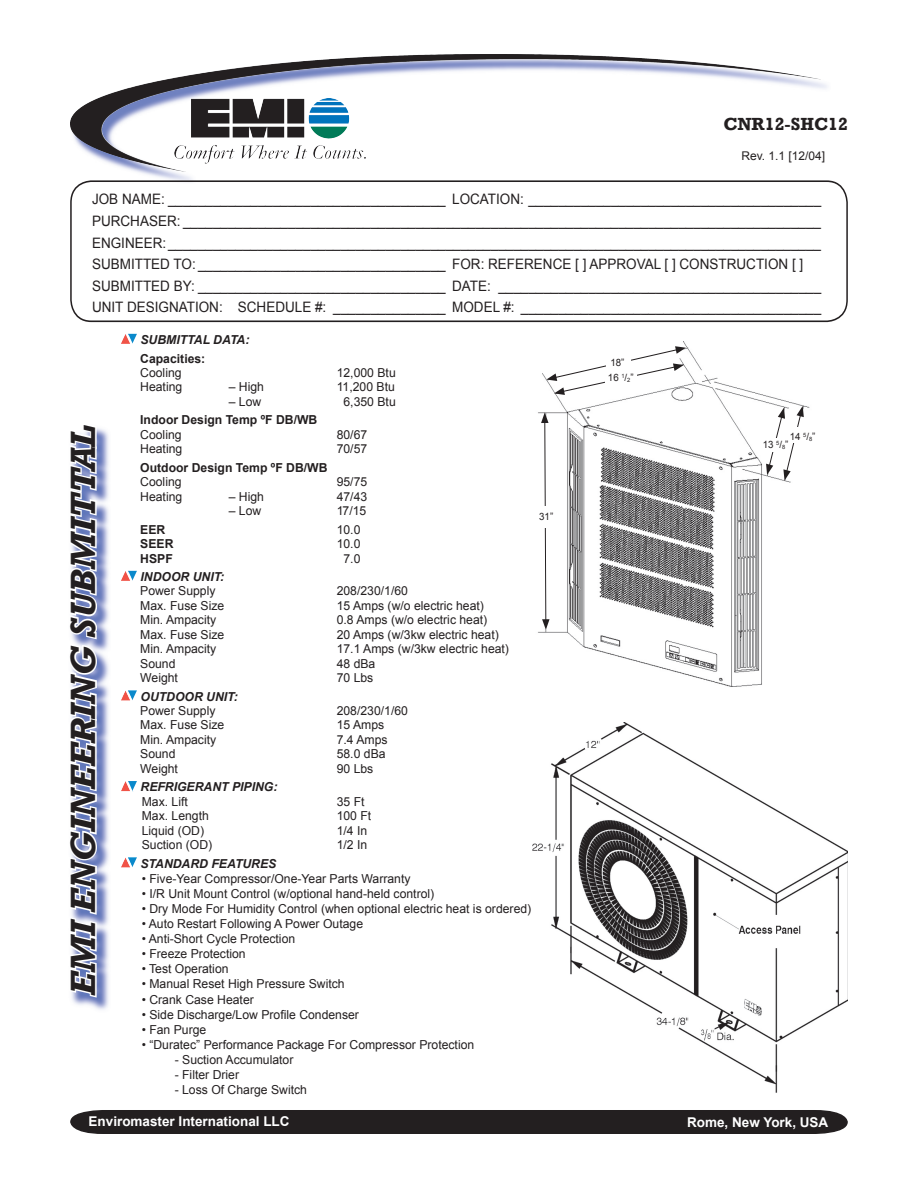
<style>
.page{position:relative;width:918px;height:1188px;background:#fff}
.page>*{position:absolute;margin:0;border:0;box-sizing:border-box;transform-origin:0 0}
.t1{font:italic 700 36px "Rockwell";color:#231f20}
.t2{font:700 18px "Rockwell";color:#231f20}
.t3{font:14.4px/21.6px "Arial";color:#231f20;scale:.94 1}
.t4{font:700 13.5px "Arial";color:#fff}
.t5{font:12.3px "Arial";color:#231f20}
.t6{font:italic 700 12.3px "Arial";color:#231f20}
.t7{font:700 12.3px "Arial";color:#231f20}
.t8{font:12px "Arial";color:#231f20}
.t9{font:10.05px "Arial";color:#231f20}
</style>
<div class="page">
<div style="left:70px;top:1110px;width:778px;height:24px;background:#231f20"></div>
<img style="left:71px;top:55px;width:756px;height:129px">
<img style="left:495px;top:59px;width:326px;height:21px">
<img style="left:121px;top:334px;width:16px;height:10px">
<img style="left:121px;top:571px;width:16px;height:10px">
<img style="left:121px;top:690px;width:16px;height:10px">
<img style="left:121px;top:781px;width:16px;height:10px">
<img style="left:121px;top:857px;width:16px;height:10px">
<img style="left:538px;top:341px;width:272px;height:346px">
<svg style="left:766px;top:406px;width:38px;height:75px"></svg>
<div style="left:787px;top:427px;width:19px;height:16px;background:#fff"></div>
<div style="left:765px;top:438px;width:17px;height:14px;background:#fff"></div>
<svg style="left:546px;top:346px;width:140px;height:49px"></svg>
<div style="left:606px;top:356px;width:25px;height:12px;background:#fff"></div>
<svg style="left:541px;top:412px;width:9px;height:218px"></svg>
<div style="left:539px;top:506px;width:12px;height:22px;background:#fff"></div>
<img style="left:532px;top:722px;width:316px;height:371px">
<img style="left:191px;top:98px;width:158px;height:41px">
<img style="left:72px;top:428px;width:37px;height:582px">
<svg style="left:71px;top:428px;width:28px;height:571px"></svg>
<div style="left:70px;top:180px;width:778px;height:142px;border:2px solid #231f20;border-radius:21px"></div>
<h2 class="t2" style="left:723px;top:113px;width:126px">CNR12-SHC12</h2>
<p class="t8" style="left:741px;top:148px;width:85px">Rev. 1.1 [12/04]</p>
<p class="t3" style="left:92px;top:189px;width:777px">JOB NAME: _____________________________________ LOCATION: _______________________________________ PURCHASER: _____________________________________________________________________________________ ENGINEER: _______________________________________________________________________________________ SUBMITTED TO: _________________________________ FOR: REFERENCE [ ] APPROVAL [ ] CONSTRUCTION [ ] SUBMITTED BY: _________________________________ DATE: ___________________________________________ UNIT DESIGNATION: SCHEDULE #: _______________ MODEL #: ________________________________________</p>
<h1 class="t1" style="left:62px;top:996px;width:573px;rotate:-90deg">EMI ENGINEERING SUBMITTAL</h1>
<p class="t6" style="left:141px;top:331px;width:110px">SUBMITTAL DATA:</p>
<p class="t7" style="left:140px;top:350px;width:67px">Capacities:</p>
<p class="t5" style="left:140px;top:365px;width:43px">Cooling</p>
<p class="t5" style="left:337px;top:365px;width:61px">12,000 Btu</p>
<p class="t5" style="left:140px;top:379px;width:44px">Heating</p>
<p class="t5" style="left:229px;top:379px;width:37px">– High</p>
<p class="t5" style="left:337px;top:379px;width:60px">11,200 Btu</p>
<p class="t5" style="left:229px;top:393px;width:34px">– Low</p>
<p class="t5" style="left:344px;top:393px;width:54px">6,350 Btu</p>
<p class="t7" style="left:140px;top:412px;width:179px">Indoor Design Temp ºF DB/WB</p>
<p class="t5" style="left:140px;top:426px;width:43px">Cooling</p>
<p class="t5" style="left:337px;top:426px;width:32px">80/67</p>
<p class="t5" style="left:140px;top:441px;width:44px">Heating</p>
<p class="t5" style="left:337px;top:441px;width:32px">70/57</p>
<p class="t7" style="left:140px;top:459px;width:189px">Outdoor Design Temp ºF DB/WB</p>
<p class="t5" style="left:140px;top:474px;width:43px">Cooling</p>
<p class="t5" style="left:337px;top:474px;width:32px">95/75</p>
<p class="t5" style="left:140px;top:488px;width:44px">Heating</p>
<p class="t5" style="left:229px;top:488px;width:37px">– High</p>
<p class="t5" style="left:337px;top:488px;width:32px">47/43</p>
<p class="t5" style="left:229px;top:503px;width:34px">– Low</p>
<p class="t5" style="left:337px;top:503px;width:31px">17/15</p>
<p class="t7" style="left:140px;top:521px;width:27px">EER</p>
<p class="t5" style="left:337px;top:521px;width:25px">10.0</p>
<p class="t7" style="left:140px;top:536px;width:35px">SEER</p>
<p class="t5" style="left:337px;top:536px;width:25px">10.0</p>
<p class="t7" style="left:140px;top:550px;width:34px">HSPF</p>
<p class="t5" style="left:344px;top:550px;width:18px">7.0</p>
<p class="t6" style="left:141px;top:568px;width:85px">INDOOR UNIT:</p>
<p class="t5" style="left:140px;top:583px;width:77px">Power Supply</p>
<p class="t5" style="left:337px;top:583px;width:73px">208/230/1/60</p>
<p class="t5" style="left:140px;top:598px;width:86px">Max. Fuse Size</p>
<p class="t5" style="left:337px;top:598px;width:149px">15 Amps (w/o electric heat)</p>
<p class="t5" style="left:140px;top:612px;width:77px">Min. Ampacity</p>
<p class="t5" style="left:337px;top:612px;width:152px">0.8 Amps (w/o electric heat)</p>
<p class="t5" style="left:140px;top:626px;width:86px">Max. Fuse Size</p>
<p class="t5" style="left:337px;top:626px;width:164px">20 Amps (w/3kw electric heat)</p>
<p class="t5" style="left:140px;top:641px;width:77px">Min. Ampacity</p>
<p class="t5" style="left:337px;top:641px;width:174px">17.1 Amps (w/3kw electric heat)</p>
<p class="t5" style="left:140px;top:655px;width:37px">Sound</p>
<p class="t5" style="left:337px;top:655px;width:40px">48 dBa</p>
<p class="t5" style="left:140px;top:670px;width:39px">Weight</p>
<p class="t5" style="left:337px;top:670px;width:38px">70 Lbs</p>
<p class="t6" style="left:141px;top:688px;width:99px">OUTDOOR UNIT:</p>
<p class="t5" style="left:140px;top:703px;width:77px">Power Supply</p>
<p class="t5" style="left:337px;top:703px;width:73px">208/230/1/60</p>
<p class="t5" style="left:140px;top:717px;width:86px">Max. Fuse Size</p>
<p class="t5" style="left:337px;top:717px;width:49px">15 Amps</p>
<p class="t5" style="left:140px;top:732px;width:77px">Min. Ampacity</p>
<p class="t5" style="left:337px;top:732px;width:52px">7.4 Amps</p>
<p class="t5" style="left:140px;top:746px;width:37px">Sound</p>
<p class="t5" style="left:337px;top:746px;width:50px">58.0 dBa</p>
<p class="t5" style="left:140px;top:760px;width:39px">Weight</p>
<p class="t5" style="left:337px;top:760px;width:38px">90 Lbs</p>
<p class="t6" style="left:141px;top:779px;width:138px">REFRIGERANT PIPING:</p>
<p class="t5" style="left:142px;top:793px;width:48px">Max. Lift</p>
<p class="t5" style="left:337px;top:793px;width:29px">35 Ft</p>
<p class="t5" style="left:142px;top:808px;width:69px">Max. Length</p>
<p class="t5" style="left:337px;top:808px;width:36px">100 Ft</p>
<p class="t5" style="left:142px;top:822px;width:64px">Liquid (OD)</p>
<p class="t5" style="left:337px;top:822px;width:32px">1/4 In</p>
<p class="t5" style="left:142px;top:837px;width:72px">Suction (OD)</p>
<p class="t5" style="left:337px;top:837px;width:32px">1/2 In</p>
<p class="t6" style="left:141px;top:855px;width:137px">STANDARD FEATURES</p>
<p class="t5" style="left:142px;top:870px;width:270px">• Five-Year Compressor/One-Year Parts Warranty</p>
<p class="t5" style="left:142px;top:885px;width:294px">• I/R Unit Mount Control (w/optional hand-held control)</p>
<p class="t5" style="left:142px;top:901px;width:391px">• Dry Mode For Humidity Control (when optional electric heat is ordered)</p>
<p class="t5" style="left:142px;top:916px;width:223px">• Auto Restart Following A Power Outage</p>
<p class="t5" style="left:142px;top:931px;width:155px">• Anti-Short Cycle Protection</p>
<p class="t5" style="left:142px;top:946px;width:106px">• Freeze Protection</p>
<p class="t5" style="left:142px;top:961px;width:88px">• Test Operation</p>
<p class="t5" style="left:142px;top:976px;width:205px">• Manual Reset High Pressure Switch</p>
<p class="t5" style="left:142px;top:991px;width:114px">• Crank Case Heater</p>
<p class="t5" style="left:142px;top:1006px;width:219px">• Side Discharge/Low Profile Condenser</p>
<p class="t5" style="left:142px;top:1021px;width:66px">• Fan Purge</p>
<p class="t5" style="left:142px;top:1037px;width:334px">• “Duratec” Performance Package For Compressor Protection</p>
<p class="t5" style="left:175px;top:1052px;width:120px">- Suction Accumulator</p>
<p class="t5" style="left:175px;top:1067px;width:66px">- Filter Drier</p>
<p class="t5" style="left:175px;top:1082px;width:134px">- Loss Of Charge Switch</p>
<p class="t9" style="left:539px;top:510px;width:16px">31”</p>
<p class="t9" style="left:611px;top:355px;width:15px">18”</p>
<p class="t9" style="left:608px;top:371px;width:27px">16 <sup>1</sup>/<sub>2</sub>”</p>
<p class="t9" style="left:790px;top:430px;width:27px">14 <sup>5</sup>/<sub>8</sub>”</p>
<p class="t9" style="left:763px;top:438px;width:27px">13 <sup>5</sup>/<sub>8</sub>”</p>
<p class="t4" style="left:89px;top:1112px;width:203px">Enviromaster International LLC</p>
<p class="t4" style="left:687px;top:1114px;width:143px">Rome, New York, USA</p>
</div>
